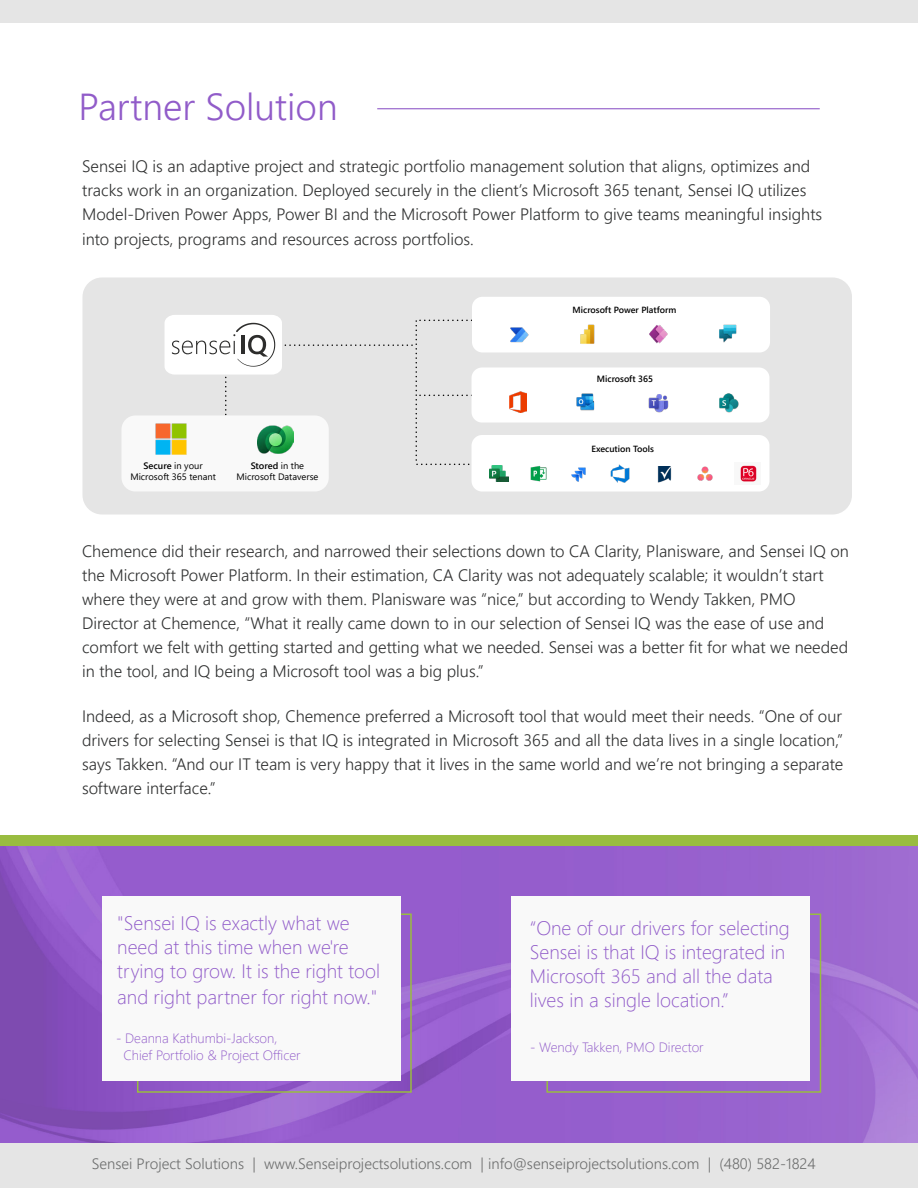
<style>
.page{position:relative;width:918px;height:1188px;background:#fff}
.page>*{position:absolute;margin:0;border:0;box-sizing:border-box;transform-origin:0 0}
.t1{font:300 37.5px "Segoe UI";color:#915cc9}
.t2{font:300 19.5px/24.5px "Segoe UI";color:#915cc9}
.t3{font:300 16.5px/24px "Segoe UI";color:#303131}
.t4{font:300 15px "Segoe UI";color:#6d6e6e}
.t5{font:300 13.5px/16.5px "Segoe UI";color:#915cc9}
.t6{font:9.3px/11.1px "Segoe UI";color:#000;text-align:center}
.t7{font:600 9px "Segoe UI";color:#000}
.s1{font-weight:600}
</style>
<div class="page">
<div style="left:82px;top:278px;width:770px;height:236px;background:#e5e5e5;border-radius:19px"></div>
<img style="left:0;top:846px;width:918px;height:297px">
<div style="left:0;top:1143px;width:918px;height:45px;background:#e5e5e5"></div>
<hr style="left:377px;top:108px;width:443px;height:1px;background:#915cc9">
<div style="left:0;top:836px;width:918px;height:10px;background:#99bc40"></div>
<div style="left:0;top:0;width:918px;height:22px;background:#e5e5e5"></div>
<div style="left:137px;top:914px;width:275px;height:179px;border:2px solid #99bc40"></div>
<div style="left:102px;top:896px;width:299px;height:184px;background:#f9f9f9"></div>
<div style="left:546px;top:914px;width:275px;height:179px;border:2px solid #99bc40"></div>
<div style="left:512px;top:896px;width:298px;height:184px;background:#f9f9f9"></div>
<div style="left:121px;top:415px;width:208px;height:76px;background:#f9f9f9;border-radius:14px"></div>
<img style="left:155px;top:423px;width:10px;height:32px">
<div style="left:472px;top:297px;width:298px;height:55px;background:#fff;border-radius:11px"></div>
<img style="left:510px;top:327px;width:19px;height:16px">
<img style="left:580px;top:324px;width:15px;height:20px">
<img style="left:649px;top:325px;width:19px;height:19px">
<img style="left:719px;top:324px;width:18px;height:19px">
<div style="left:472px;top:368px;width:297px;height:55px;background:#fff;border-radius:10px"></div>
<div style="left:472px;top:435px;width:297px;height:57px;background:#fff;border-radius:11px"></div>
<img style="left:509px;top:392px;width:17px;height:20px">
<img style="left:576px;top:393px;width:19px;height:18px">
<img style="left:648px;top:394px;width:21px;height:19px">
<img style="left:719px;top:393px;width:20px;height:20px">
<img style="left:489px;top:465px;width:19px;height:17px">
<img style="left:657px;top:466px;width:15px;height:17px">
<img style="left:697px;top:466px;width:16px;height:15px">
<img style="left:740px;top:465px;width:17px;height:17px">
<img style="left:610px;top:464px;width:20px;height:19px">
<img style="left:530px;top:466px;width:17px;height:16px">
<img style="left:571px;top:467px;width:15px;height:15px">
<svg style="left:165px;top:315px;width:341px;height:150px"></svg>
<h1 class="t1" style="left:79px;top:71px;width:261px">Partner Solution</h1>
<p class="t3" style="left:82px;top:153px;width:742px">Sensei IQ is an adaptive project and strategic portfolio management solution that aligns, optimizes and tracks work in an organization. Deployed securely in the client’s Microsoft 365 tenant, Sensei IQ utilizes Model-Driven Power Apps, Power BI and the Microsoft Power Platform to give teams meaningful insights into projects, programs and resources across portfolios.</p>
<p class="t7" style="left:573px;top:301px;width:105px">Microsoft Power Platform</p>
<p class="t7" style="left:597px;top:371px;width:58px">Microsoft 365</p>
<p class="t6" style="left:130px;top:459px;width:87px"><span class="s1">Secure</span> in your<br>Microsoft 365 tenant</p>
<p class="t6" style="left:236px;top:460px;width:83px"><span class="s1">Stored</span> in the<br>Microsoft Dataverse</p>
<p class="t7" style="left:591px;top:441px;width:64px">Execution Tools</p>
<p class="t3" style="left:82px;top:537px;width:768px">Chemence did their research, and narrowed their selections down to CA Clarity, Planisware, and Sensei IQ on the Microsoft Power Platform. In their estimation, CA Clarity was not adequately scalable; it wouldn’t start where they were at and grow with them. Planisware was “nice,” but according to Wendy Takken, PMO Director at Chemence, “What it really came down to in our selection of Sensei IQ was the ease of use and comfort we felt with getting started and getting what we needed. Sensei was a better fit for what we needed in the tool, and IQ being a Microsoft tool was a big plus.”</p>
<p class="t3" style="left:82px;top:702px;width:763px;text-align:justify">Indeed, as a Microsoft shop, Chemence preferred a Microsoft tool that would meet their needs. “One of our drivers for selecting Sensei is that IQ is integrated in Microsoft 365 and all the data lives in a single location,” says Takken. “And our IT team is very happy that it lives in the same world and we’re not bringing a separate software interface.”</p>
<p class="t2" style="left:117px;top:909px;width:264px">"Sensei IQ is exactly what we need at this time when we're trying to grow. It is the right tool and right partner for right now."</p>
<p class="t2" style="left:530px;top:914px;width:262px;line-height:24px">“One of our drivers for selecting<br>Sensei is that IQ is integrated in<br>Microsoft 365 and all the data lives in a single location.”</p>
<p class="t5" style="left:123px;top:1029px;width:179px;text-indent:-7px">- Deanna Kathumbi-Jackson,<br>Chief Portfolio &amp; Project Officer</p>
<p class="t5" style="left:530px;top:1038px;width:175px">- Wendy Takken, PMO Director</p>
<p class="t4" style="left:92px;top:1149px;width:726px">Sensei Project Solutions | www.Senseiprojectsolutions.com | info@senseiprojectsolutions.com | (480) 582-1824</p>
</div>
